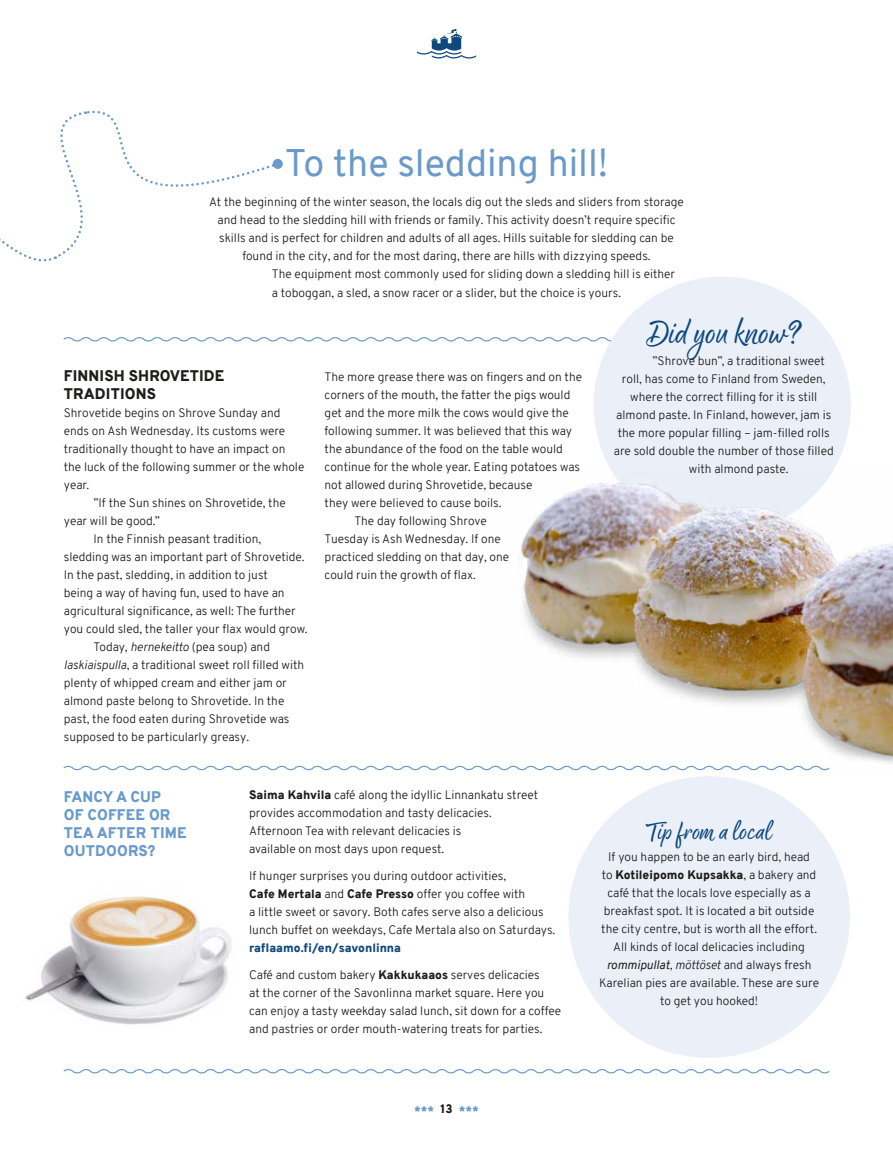
<style>
.page{position:relative;width:893px;height:1149px;background:#fff}
.page>*{position:absolute;margin:0;border:0;box-sizing:border-box;transform-origin:0 0}
.t1{font:37.5px "Overpass";color:#6a9ac9}
.t2{font:37.5px "Good Karma Smooth";color:#0e497b}
.t3{font:28.5px "Good Karma Smooth";color:#0e497b}
.t4{font:900 15px/18px "Overpass";letter-spacing:.01em;color:#6a9ac9}
.t5{font:900 15px/18px "Overpass";letter-spacing:.01em;color:#1d1d1b}
.t6{font:300 12px/18px "Overpass";color:#1d1d1b}
.t7{font:900 12px "Overpass";color:#0e497b}
.t8{font:900 12px "Overpass";color:#6a9ac9}
.s1{font-style:italic}
.s2{font-weight:900}
.s3{color:#1d1d1b}
.s4{font-weight:400;font-style:italic}
</style>
<div class="page">
<svg style="left:63px;top:765px;width:419px;height:6px"></svg>
<svg style="left:63px;top:337px;width:548px;height:5px"></svg>
<div style="left:594px;top:276px;width:257px;height:258px;background:#ebeff8;border-radius:50%"></div>
<img style="left:482px;top:470px;width:411px;height:301px">
<svg style="left:63px;top:1069px;width:767px;height:5px"></svg>
<div style="left:568px;top:776px;width:282px;height:281px;background:#ebeff8;border-radius:50%"></div>
<img style="left:25px;top:895px;width:207px;height:130px">
<svg style="left:0;top:110px;width:283px;height:152px"></svg>
<svg style="left:417px;top:29px;width:59px;height:30px"></svg>
<h1 class="t1" style="left:285px;top:136px;width:325px">To the sledding hill!</h1>
<p class="t6" style="left:209px;top:193px;width:476px">At the beginning of the winter season, the locals dig out the sleds and sliders from storage</p>
<p class="t6" style="left:217px;top:211px;width:459px">and head to the sledding hill with friends or family. This activity doesn’t require specific</p>
<p class="t6" style="left:219px;top:229px;width:456px">skills and is perfect for children and adults of all ages. Hills suitable for sledding can be</p>
<p class="t6" style="left:242px;top:247px;width:410px">found in the city, and for the most daring, there are hills with dizzying speeds.</p>
<p class="t6" style="left:272px;top:265px;width:405px">The equipment most commonly used for sliding down a sledding hill is either</p>
<p class="t6" style="left:272px;top:283px;width:351px">a toboggan, a sled, a snow racer or a slider, but the choice is yours.</p>
<h1 class="t2" style="left:647px;top:311px;width:156px">Did you know?</h1>
<p class="t6" style="left:653px;top:352px;width:174px">”Shrove bun”, a traditional sweet</p>
<p class="t6" style="left:622px;top:370px;width:205px">roll, has come to Finland from Sweden,</p>
<p class="t6" style="left:630px;top:388px;width:188px">where the correct filling for it is still</p>
<p class="t6" style="left:616px;top:406px;width:216px">almond paste. In Finland, however, jam is</p>
<p class="t6" style="left:618px;top:424px;width:213px">the more popular filling – jam-filled rolls</p>
<p class="t6" style="left:614px;top:442px;width:221px">are sold double the number of those filled</p>
<p class="t6" style="left:689px;top:460px;width:101px">with almond paste.</p>
<p class="t5" style="left:64px;top:366px;width:162px">FINNISH SHROVETIDE<br>TRADITIONS</p>
<p class="t6" style="left:64px;top:403px;width:218px">Shrovetide begins on Shrove Sunday and</p>
<p class="t6" style="left:64px;top:421px;width:223px">ends on Ash Wednesday. Its customs were</p>
<p class="t6" style="left:64px;top:439px;width:223px">traditionally thought to have an impact on</p>
<p class="t6" style="left:64px;top:457px;width:242px">the luck of the following summer or the whole</p>
<p class="t6" style="left:64px;top:475px;width:27px">year.</p>
<p class="t6" style="left:94px;top:493px;width:194px">”If the Sun shines on Shrovetide, the</p>
<p class="t6" style="left:64px;top:511px;width:98px">year will be good.”</p>
<p class="t6" style="left:94px;top:529px;width:169px">In the Finnish peasant tradition,</p>
<p class="t6" style="left:64px;top:547px;width:242px">sledding was an important part of Shrovetide.</p>
<p class="t6" style="left:64px;top:565px;width:206px">In the past, sledding, in addition to just</p>
<p class="t6" style="left:64px;top:583px;width:222px">being a way of having fun, used to have an</p>
<p class="t6" style="left:64px;top:601px;width:234px">agricultural significance, as well: The further</p>
<p class="t6" style="left:64px;top:619px;width:245px">you could sled, the taller your flax would grow.</p>
<p class="t6" style="left:94px;top:637px;width:178px">Today, <span class="s1">hernekeitto</span> (pea soup) and</p>
<p class="t6" style="left:64px;top:655px;width:242px"><span class="s1">laskiaispulla</span>, a traditional sweet roll filled with</p>
<p class="t6" style="left:64px;top:673px;width:225px">plenty of whipped cream and either jam or</p>
<p class="t6" style="left:64px;top:691px;width:222px">almond paste belong to Shrovetide. In the</p>
<p class="t6" style="left:64px;top:709px;width:227px">past, the food eaten during Shrovetide was</p>
<p class="t6" style="left:64px;top:727px;width:187px">supposed to be particularly greasy.</p>
<p class="t6" style="left:325px;top:368px;width:259px">The more grease there was on fingers and on the</p>
<p class="t6" style="left:325px;top:386px;width:247px">corners of the mouth, the fatter the pigs would</p>
<p class="t6" style="left:325px;top:404px;width:246px">get and the more milk the cows would give the</p>
<p class="t6" style="left:325px;top:422px;width:249px">following summer. It was believed that this way</p>
<p class="t6" style="left:325px;top:440px;width:240px">the abundance of the food on the table would</p>
<p class="t6" style="left:325px;top:458px;width:257px">continue for the whole year. Eating potatoes was</p>
<p class="t6" style="left:325px;top:476px;width:209px">not allowed during Shrovetide, because</p>
<p class="t6" style="left:325px;top:494px;width:178px">they were believed to cause boils.</p>
<p class="t6" style="left:354px;top:512px;width:134px">The day following Shrove</p>
<p class="t6" style="left:325px;top:530px;width:178px">Tuesday is Ash Wednesday. If one</p>
<p class="t6" style="left:325px;top:548px;width:186px">practiced sledding on that day, one</p>
<p class="t6" style="left:325px;top:566px;width:153px">could ruin the growth of flax.</p>
<p class="t4" style="left:64px;top:787px;width:124px">FANCY A CUP<br>OF COFFEE OR<br>TEA AFTER TIME<br>OUTDOORS?</p>
<p class="t6" style="left:249px;top:786px;width:291px"><span class="s2">Saima Kahvila</span> café along the idyllic Linnankatu street provides accommodation and tasty delicacies.<br>Afternoon Tea with relevant delicacies is<br>available on most days upon request.</p>
<p class="t6" style="left:249px;top:866px;width:308px">If hunger surprises you during outdoor activities,<br><span class="s2">Cafe Mertala</span> and <span class="s2">Cafe Presso</span> offer you coffee with<br>a little sweet or savory. Both cafes serve also a delicious lunch buffet on weekdays, Cafe Mertala also on Saturdays.</p>
<p class="t7" style="left:249px;top:938px;width:153px">raflaamo.fi/en/savonlinna</p>
<p class="t6" style="left:249px;top:965px;width:314px">Café and custom bakery <span class="s2">Kakkukaaos</span> serves delicacies<br>at the corner of the Savonlinna market square. Here you can enjoy a tasty weekday salad lunch, sit down for a coffee and pastries or order mouth-watering treats for parties.</p>
<p class="t8" style="left:414px;top:1101px;width:66px">*** <span class="s3">13</span> ***</p>
<h2 class="t3" style="left:646px;top:814px;width:127px">Tip from a local</h2>
<p class="t6" style="left:599px;top:847px;width:222px;text-align:center">If you happen to be an early bird, head<br>to <span class="s2">Kotileipomo Kupsakka</span>, a bakery and café that the locals love especially as a breakfast spot. It is located a bit outside the city centre, but is worth all the effort.<br>All kinds of local delicacies including <span class="s4">rommipullat</span>, <span class="s1">möttöset</span> and always fresh Karelian pies are available. These are sure to get you hooked!</p>
</div>
